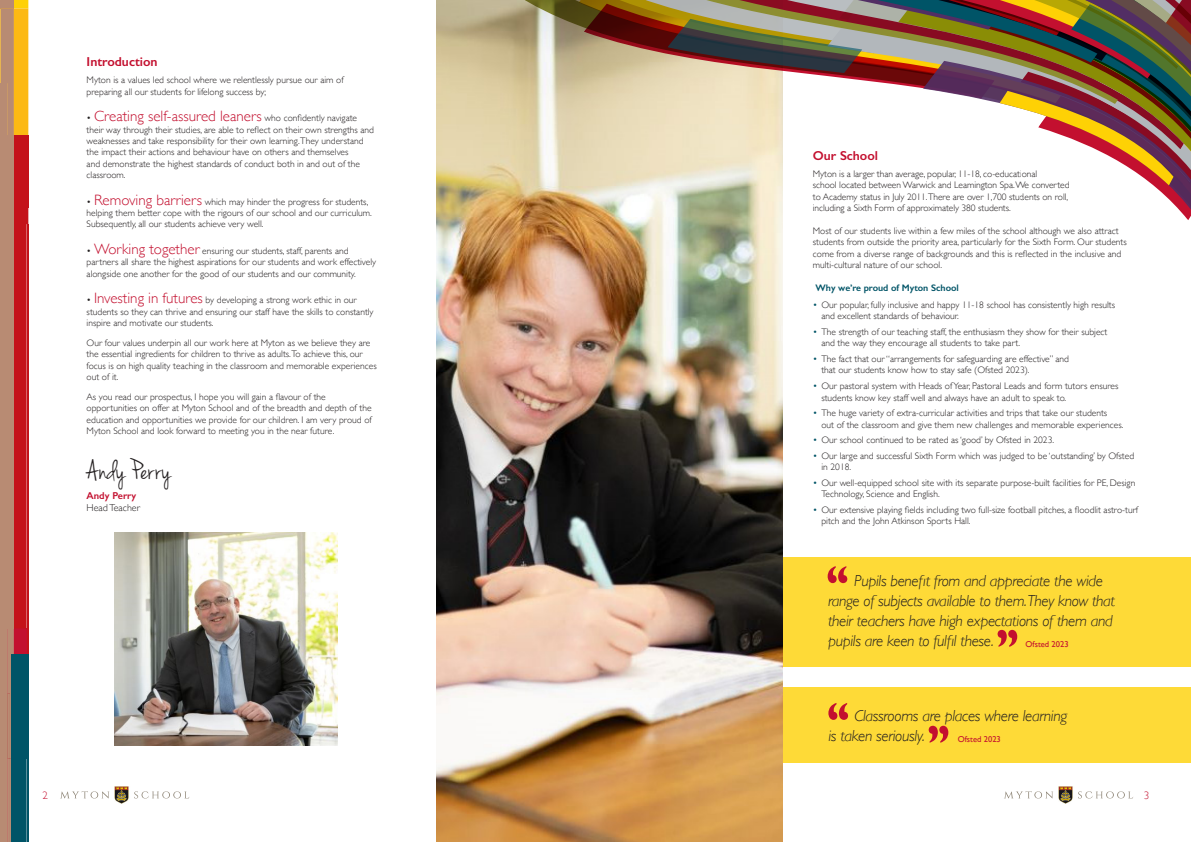
<style>
.page{position:relative;width:1191px;height:842px;background:#fff}
.page>*{position:absolute;margin:0;border:0;box-sizing:border-box;transform-origin:0 0}
.t1{font:30px "Jenna Sue";color:#231f20}
.t2{font:italic 300 16px/20px "Gill Sans";letter-spacing:-.02em;color:#231f20}
.t3{font:300 15px "Gill Sans";color:#c3102f}
.t4{font:600 13px "Gill Sans";color:#c3102f}
.t5{font:300 11px "Gill Sans";color:#c3102f}
.t6{font:300 10px/12px "Gill Sans";color:#231f20}
.t7{font:300 9.5px/11.4px "Gill Sans";color:#231f20}
.t8{font:600 9.5px "Gill Sans";color:#005467}
.t9{font:8.5px "Gill Sans";color:#c3102f}
.s1{font-size:9.5px;color:#231f20}
.s2{font-size:15px;color:#c3102f}
.s3{font-weight:600;color:#c3102f}
.s4{color:#005467}
</style>
<div class="page">
<svg style="left:1004px;top:791px;width:49px;height:7px"></svg>
<svg style="left:1078px;top:791px;width:55px;height:7px"></svg>
<img style="left:1058px;top:787px;width:15px;height:17px">
<svg style="left:60px;top:791px;width:49px;height:7px"></svg>
<svg style="left:134px;top:791px;width:55px;height:7px"></svg>
<img style="left:114px;top:787px;width:15px;height:17px">
<svg style="left:0;top:0;width:28px;height:842px;background:#b9654d"></svg>
<hr style="left:11px;top:759px;width:3px;height:83px;background:#005467">
<div style="left:14px;top:655px;width:13px;height:104px;background:#005467"></div>
<hr style="left:11px;top:655px;width:3px;height:104px;background:#005467">
<hr style="left:27px;top:759px;width:1px;height:83px;background:#005467">
<hr style="left:27px;top:655px;width:1px;height:104px;background:#005467">
<div style="left:779px;top:687px;width:412px;height:76px;background:#feda37"></div>
<svg style="left:828px;top:703px;width:20px;height:17px"></svg>
<svg style="left:928px;top:726px;width:20px;height:17px"></svg>
<img style="left:114px;top:533px;width:223px;height:212px">
<img style="left:436px;top:0;width:346px;height:842px">
<img style="left:502px;top:0;width:281px;height:361px">
<svg style="left:522px;top:0;width:49px;height:104px;background:#bdb596"></svg>
<img style="left:571px;top:0;width:620px;height:354px">
<div style="left:782px;top:557px;width:409px;height:109px;background:#feda37"></div>
<svg style="left:827px;top:566px;width:20px;height:17px"></svg>
<svg style="left:997px;top:630px;width:20px;height:17px"></svg>
<p class="t4" style="left:87px;top:54px;width:72px">Introduction</p>
<p class="t7" style="left:87px;top:74px;width:258px">Myton is a values led school where we relentlessly pursue our aim of preparing all our students for lifelong success by;</p>
<p class="t3" style="left:87px;top:104px;width:272px"><span class="s1">•</span> Creating self-assured leaners <span class="s1">who confidently navigate</span></p>
<p class="t7" style="left:87px;top:123px;width:289px">their way through their studies, are able to reflect on their own strengths and weaknesses and take responsibility for their own learning.They understand the impact their actions and behaviour have on others and themselves<br>and demonstrate the highest standards of conduct both in and out of the classroom.</p>
<p class="t7" style="left:87px;top:195px;width:287px">• <span class="s2">Removing barriers</span> which may hinder the progress for students, helping them better cope with the rigours of our school and our curriculum.<br>Subsequently, all our students achieve very well.</p>
<p class="t7" style="left:87px;top:245px;width:291px">• <span class="s2">Working together</span> ensuring our students, staff, parents and partners all share the highest aspirations for our students and work effectively alongside one another for the good of our students and our community.</p>
<p class="t7" style="left:87px;top:294px;width:288px">• <span class="s2">Investing in futures</span> by developing a strong work ethic in our students so they can thrive and ensuring our staff have the skills to constantly inspire and motivate our students.</p>
<p class="t7" style="left:87px;top:337px;width:291px">Our four values underpin all our work here at Myton as we believe they are the essential ingredients for children to thrive as adults.To achieve this, our focus is on high quality teaching in the classroom and memorable experiences out of it.</p>
<p class="t7" style="left:87px;top:391px;width:287px">As you read our prospectus, I hope you will gain a flavour of the opportunities on offer at Myton School and of the breadth and depth of the education and opportunities we provide for our children. I am very proud of Myton School and look forward to meeting you in the near future.</p>
<p class="t1" style="left:87px;top:453px;width:86px">Andy Perry</p>
<p class="t6" style="left:87px;top:489px;width:55px"><span class="s3">Andy Perry<br></span>Head Teacher</p>
<p class="t4" style="left:813px;top:148px;width:67px">Our School</p>
<p class="t7" style="left:813px;top:168px;width:258px">Myton is a larger than average, popular, 11-18, co-educational<br>school located between Warwick and Leamington Spa. We converted to Academy status in July 2011.There are over 1,700 students on roll, including a Sixth Form of approximately 380 students.</p>
<p class="t7" style="left:813px;top:225px;width:315px">Most of our students live within a few miles of the school although we also attract students from outside the priority area, particularly for the Sixth Form. Our students come from a diverse range of backgrounds and this is reflected in the inclusive and multi-cultural nature of our school.</p>
<p class="t8" style="left:815px;top:282px;width:145px">Why we’re proud of Myton School</p>
<p class="t7" style="left:821px;top:299px;width:295px;text-indent:-9px"><span class="s4">•</span> Our popular, fully inclusive and happy 11-18 school has consistently high results and excellent standards of behaviour.</p>
<p class="t7" style="left:821px;top:326px;width:287px;text-indent:-9px"><span class="s4">•</span> The strength of our teaching staff, the enthusiasm they show for their subject and the way they encourage all students to take part.</p>
<p class="t7" style="left:821px;top:353px;width:249px;text-indent:-9px"><span class="s4">•</span> The fact that our “arrangements for safeguarding are effective” and that our students know how to stay safe (Ofsted 2023).</p>
<p class="t7" style="left:821px;top:380px;width:298px;text-indent:-9px"><span class="s4">•</span> Our pastoral system with Heads of Year, Pastoral Leads and form tutors ensures students know key staff well and always have an adult to speak to.</p>
<p class="t7" style="left:821px;top:407px;width:303px;text-indent:-9px"><span class="s4">•</span> The huge variety of extra-curricular activities and trips that take our students<br>out of the classroom and give them new challenges and memorable experiences.</p>
<p class="t7" style="left:813px;top:434px;width:243px"><span class="s4">•</span> Our school continued to be rated as ‘good’ by Ofsted in 2023.</p>
<p class="t7" style="left:821px;top:450px;width:314px;text-indent:-9px"><span class="s4">•</span> Our large and successful Sixth Form which was judged to be ‘outstanding’ by Ofsted in 2018.</p>
<p class="t7" style="left:821px;top:477px;width:315px;text-indent:-9px"><span class="s4">•</span> Our well-equipped school site with its separate purpose-built facilities for PE, Design<br>Technology, Science and English.</p>
<p class="t7" style="left:821px;top:504px;width:318px;text-indent:-9px"><span class="s4">•</span> Our extensive playing fields including two full-size football pitches, a floodlit astro-turf pitch and the John Atkinson Sports Hall.</p>
<p class="t2" style="left:828px;top:570px;width:288px;text-indent:26px">Pupils benefit from and appreciate the wide range of subjects available to them.They know that their teachers have high expectations of them and pupils are keen to fulfil these.</p>
<p class="t9" style="left:1025px;top:639px;width:44px">Ofsted 2023</p>
<p class="t2" style="left:828px;top:705px;width:240px;text-indent:26px">Classrooms are places where learning is taken seriously.</p>
<p class="t9" style="left:957px;top:734px;width:44px">Ofsted 2023</p>
<p class="t5" style="left:43px;top:787px;width:7px">2</p>
<p class="t5" style="left:1143px;top:787px;width:7px">3</p>
</div>
